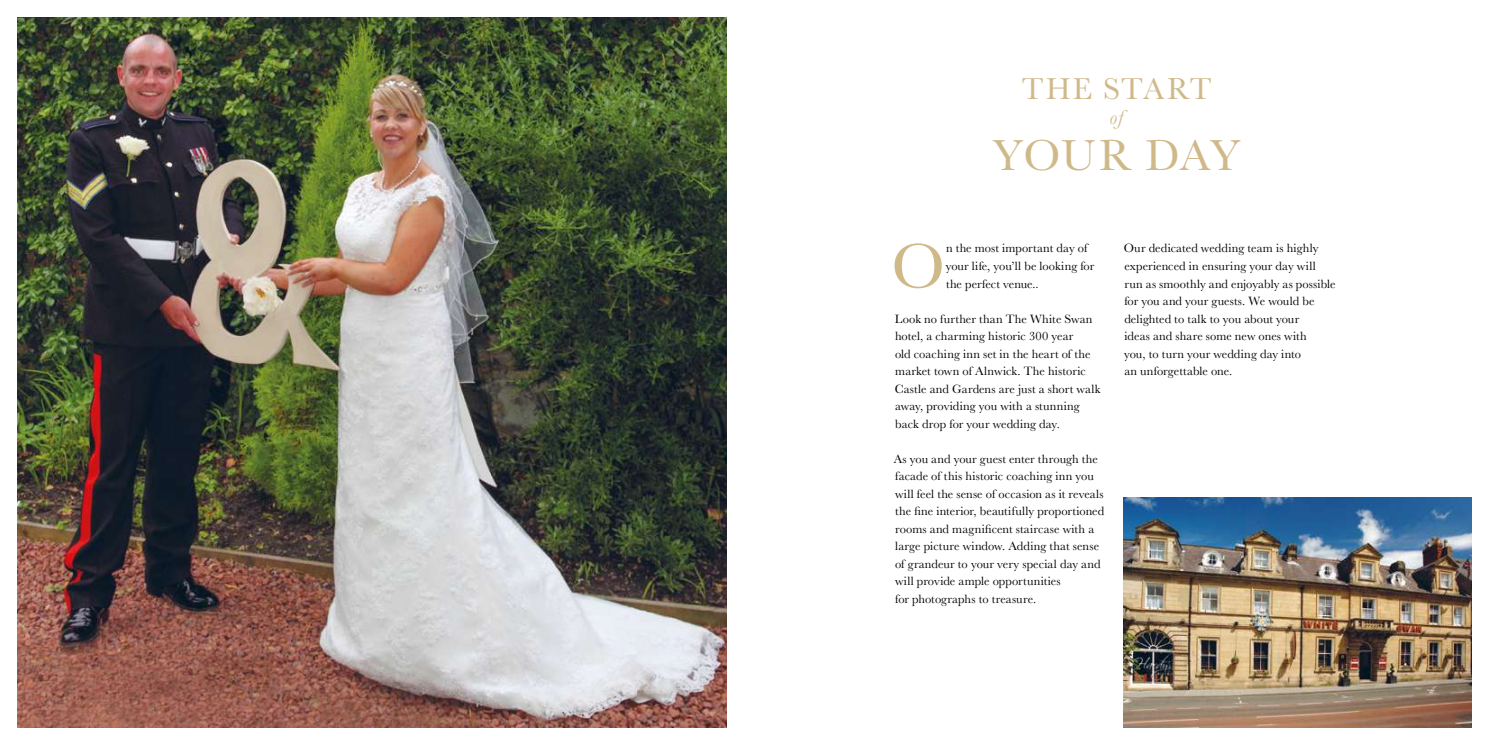
<style>
.page{position:relative;width:1489px;height:745px;background:#fff}
.page>*{position:absolute;margin:0;border:0;box-sizing:border-box;transform-origin:0 0}
.t1{font:65.38px "Baskerville";color:#cfb989}
.t2{font:45px "Baskerville";color:#cfb989}
.t3{font:31.25px "Baskerville";letter-spacing:.05em;color:#cfb989}
.t4{font:italic 20.88px "Baskerville";color:#cfb989}
.t5{font:12.5px/17.5px "Baskerville";letter-spacing:.005em;color:#000}
.s1{font-family:"Franklin Gothic";font-size:10px}
</style>
<div class="page">
<img style="left:1123px;top:497px;width:347px;height:229px">
<img style="left:18px;top:18px;width:708px;height:708px">
<h3 class="t3" style="left:1021px;top:69px;width:191px">THE START</h3>
<h3 class="t4" style="left:1109px;top:103px;width:15px">of</h3>
<h2 class="t2" style="left:992px;top:127px;width:249px">YOUR DAY</h2>
<h1 class="t1" style="left:891px;top:224px;width:55px">O</h1>
<p class="t5" style="left:945px;top:240px;width:150px">n the most important day of your life, you’ll be looking for the perfect venue.<span class="s1">.</span></p>
<p class="t5" style="left:894px;top:310px;width:207px">Look no further than The White Swan hotel, a charming historic 300 year<br>old coaching inn set in the heart of the market town of Alnwick. The historic Castle and Gardens are just a short walk away, providing you with a stunning back drop for your wedding day.</p>
<p class="t5" style="left:893px;top:450px;width:212px">As you and your guest enter through the facade of this historic coaching inn you will feel the sense of occasion as it reveals the fine interior, beautifully proportioned rooms and magnificent staircase with a large picture window. Adding that sense of grandeur to your very special day and will provide ample opportunities<br>for photographs to treasure.</p>
<p class="t5" style="left:1123px;top:240px;width:213px">Our dedicated wedding team is highly experienced in ensuring your day will run as smoothly and enjoyably as possible for you and your guests. We would be delighted to talk to you about your<br>ideas and share some new ones with<br>you, to turn your wedding day into<br>an unforgettable one.</p>
</div>
